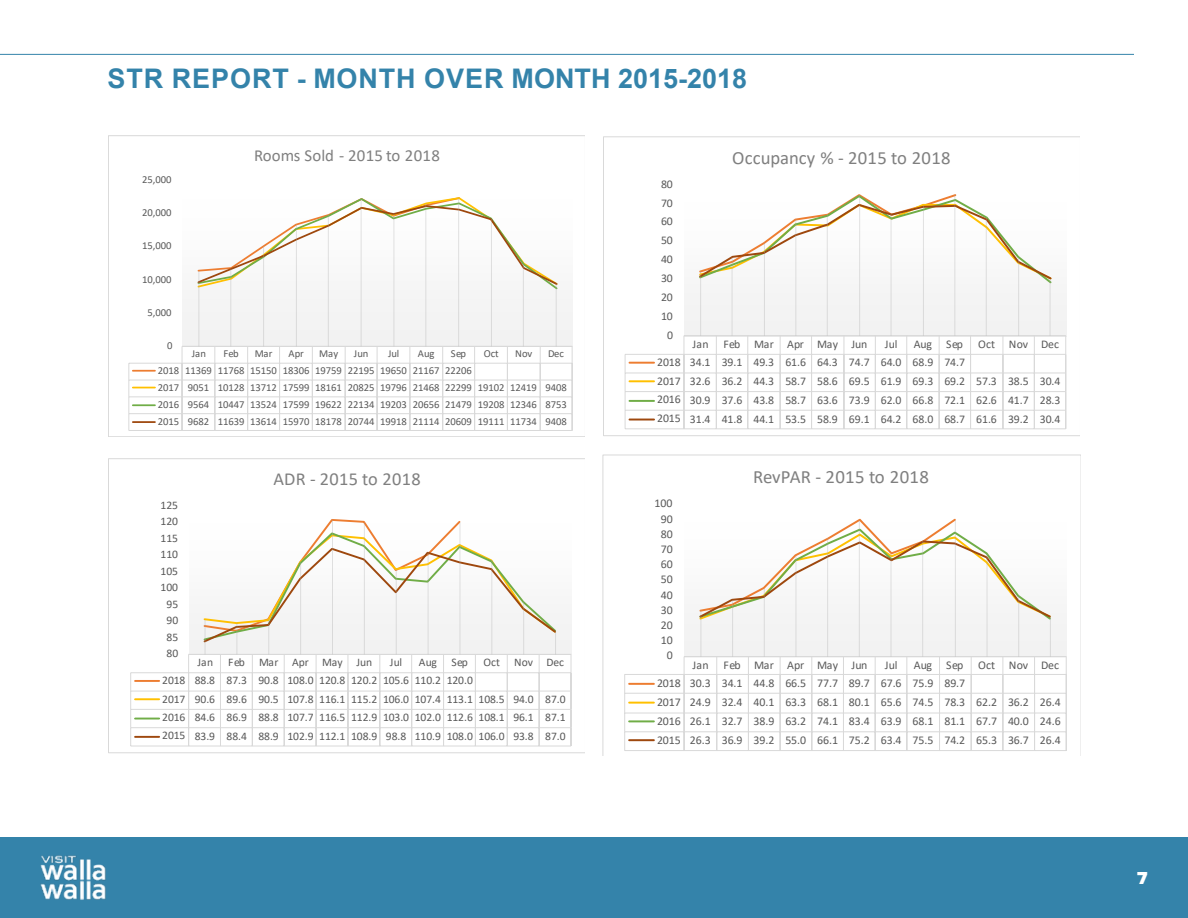
<style>
.page{position:relative;width:1188px;height:918px;background:#fff}
.page>*{position:absolute;margin:0;border:0;box-sizing:border-box;transform-origin:0 0}
.t1{font:700 27px "Arial";letter-spacing:.035em;color:#3483aa}
.t2{font:18.75px "Calibri";letter-spacing:.02em;color:#7f7f7f}
.t3{font:18.6px "Calibri";color:#7f7f7f}
.t4{font:18.3px "Calibri";letter-spacing:.02em;color:#7f7f7f}
.t5{font:900 18px "Proxima Nova";color:#fff}
.t6{font:16.8px "Calibri";letter-spacing:.005em;color:#7f7f7f}
.t7{font:11.85px/18.9px "Calibri";letter-spacing:-.005em;color:#595959}
.t8{font:11.7px/18.8px "Calibri";letter-spacing:-.005em;color:#595959}
.t9{font:11.55px/18.5px "Calibri";letter-spacing:-.005em;color:#595959}
.t10{font:10.65px/17px "Calibri";letter-spacing:-.005em;color:#595959}
</style>
<div class="page">
<div style="left:0;top:837px;width:1188px;height:81px;background:#3483aa"></div>
<hr style="left:0;top:54px;width:1134px;height:1px;background:#3483aa">
<img style="left:40px;top:855px;width:66px;height:45px">
<div style="left:182px;top:180px;width:391px;height:167px;background:#f4f4f4"></div>
<hr style="left:182px;top:346px;width:390px;height:1px;background:#d9d9d9">
<hr style="left:129px;top:363px;width:443px;height:1px;background:#d9d9d9">
<hr style="left:129px;top:380px;width:443px;height:1px;background:#d9d9d9">
<hr style="left:129px;top:396px;width:443px;height:1px;background:#d9d9d9">
<hr style="left:129px;top:413px;width:443px;height:1px;background:#d9d9d9">
<svg style="left:128px;top:363px;width:27px;height:67px"></svg>
<hr style="left:129px;top:430px;width:443px;height:1px;background:#d9d9d9">
<svg style="left:182px;top:347px;width:1px;height:83px"></svg>
<svg style="left:214px;top:347px;width:1px;height:83px"></svg>
<svg style="left:247px;top:347px;width:1px;height:83px"></svg>
<svg style="left:279px;top:347px;width:1px;height:83px"></svg>
<svg style="left:312px;top:347px;width:1px;height:83px"></svg>
<svg style="left:345px;top:347px;width:1px;height:83px"></svg>
<svg style="left:377px;top:347px;width:1px;height:83px"></svg>
<svg style="left:409px;top:347px;width:1px;height:83px"></svg>
<svg style="left:442px;top:347px;width:1px;height:83px"></svg>
<svg style="left:474px;top:347px;width:1px;height:83px"></svg>
<svg style="left:507px;top:347px;width:1px;height:83px"></svg>
<svg style="left:540px;top:347px;width:1px;height:83px"></svg>
<svg style="left:572px;top:346px;width:1px;height:84px"></svg>
<hr style="left:133px;top:421px;width:22px;height:2px;background:#9e480e">
<svg style="left:196px;top:196px;width:363px;height:93px"></svg>
<hr style="left:198px;top:271px;width:1px;height:75px;background:#a6a6a6;opacity:.33">
<hr style="left:230px;top:268px;width:1px;height:78px;background:#a6a6a6;opacity:.33">
<hr style="left:263px;top:245px;width:1px;height:101px;background:#a6a6a6;opacity:.33">
<hr style="left:296px;top:224px;width:1px;height:122px;background:#ddd">
<hr style="left:328px;top:214px;width:1px;height:132px;background:#e0e0e0">
<hr style="left:361px;top:199px;width:1px;height:147px;background:#e6e6e6">
<hr style="left:393px;top:214px;width:1px;height:132px;background:#e7e7e7">
<hr style="left:425px;top:204px;width:1px;height:142px;background:#e5e5e5">
<hr style="left:458px;top:198px;width:1px;height:148px;background:#e0e0e0">
<hr style="left:491px;top:219px;width:1px;height:127px;background:#ddd">
<hr style="left:523px;top:264px;width:1px;height:82px;background:#a6a6a6;opacity:.33">
<hr style="left:556px;top:284px;width:1px;height:62px;background:#a6a6a6;opacity:.33">
<div style="left:108px;top:135px;width:477px;height:301px;border:1px solid #d9d9d9"></div>
<svg style="left:603px;top:136px;width:477px;height:300px"></svg>
<svg style="left:108px;top:458px;width:477px;height:295px"></svg>
<svg style="left:602px;top:455px;width:479px;height:301px"></svg>
<h1 class="t1" style="left:107px;top:60px;width:641px">STR REPORT - MONTH OVER MONTH 2015-2018</h1>
<h3 class="t6" style="left:254px;top:144px;width:187px">Rooms Sold - 2015 to 2018</h3>
<h3 class="t3" style="left:732px;top:145px;width:220px">Occupancy % - 2015 to 2018</h3>
<p class="t10" style="left:142px;top:170px;width:31px">25,000</p>
<p class="t8" style="left:661px;top:174px;width:13px">80</p>
<p class="t8" style="left:661px;top:193px;width:13px">70</p>
<p class="t10" style="left:142px;top:204px;width:31px">20,000</p>
<p class="t8" style="left:661px;top:212px;width:13px">60</p>
<p class="t10" style="left:142px;top:237px;width:31px">15,000</p>
<p class="t8" style="left:661px;top:231px;width:13px">50</p>
<p class="t8" style="left:661px;top:250px;width:13px">40</p>
<p class="t10" style="left:142px;top:270px;width:31px">10,000</p>
<p class="t8" style="left:661px;top:269px;width:13px">30</p>
<p class="t8" style="left:661px;top:287px;width:13px">20</p>
<p class="t10" style="left:148px;top:304px;width:26px">5,000</p>
<p class="t8" style="left:661px;top:306px;width:13px">10</p>
<p class="t10" style="left:167px;top:337px;width:7px">0</p>
<p class="t10" style="left:192px;top:345px;width:16px">Jan</p>
<p class="t10" style="left:223px;top:345px;width:17px">Feb</p>
<p class="t10" style="left:255px;top:345px;width:19px">Mar</p>
<p class="t10" style="left:289px;top:345px;width:17px">Apr</p>
<p class="t10" style="left:319px;top:345px;width:21px">May</p>
<p class="t10" style="left:354px;top:345px;width:16px">Jun</p>
<p class="t10" style="left:388px;top:345px;width:13px">Jul</p>
<p class="t10" style="left:418px;top:345px;width:18px">Aug</p>
<p class="t10" style="left:451px;top:345px;width:17px">Sep</p>
<p class="t10" style="left:484px;top:345px;width:17px">Oct</p>
<p class="t10" style="left:515px;top:345px;width:19px">Nov</p>
<p class="t10" style="left:548px;top:345px;width:18px">Dec</p>
<p class="t10" style="left:158px;top:362px;width:411px">2018 11369 11768 15150 18306 19759 22195 19650 21167 22206<br>2017 9051 10128 13712 17599 18161 20825 19796 21468 22299 19102 12419 9408<br>2016 9564 10447 13524 17599 19622 22134 19203 20656 21479 19208 12346 8753<br>2015 9682 11639 13614 15970 18178 20744 19918 21114 20609 19111 11734 9408</p>
<p class="t8" style="left:667px;top:325px;width:7px">0</p>
<p class="t8" style="left:693px;top:334px;width:17px">Jan</p>
<p class="t8" style="left:723px;top:334px;width:145px">Feb Mar Apr May Jun</p>
<p class="t8" style="left:885px;top:334px;width:14px">Jul</p>
<p class="t8" style="left:914px;top:334px;width:51px">Aug Sep</p>
<p class="t8" style="left:978px;top:334px;width:82px">Oct Nov Dec</p>
<p class="t8" style="left:657px;top:353px;width:405px">2018 34.1 39.1 49.3 61.6 64.3 74.7 64.0 68.9 74.7<br>2017 32.6 36.2 44.3 58.7 58.6 69.5 61.9 69.3 69.2 57.3 38.5 30.4<br>2016 30.9 37.6 43.8 58.7 63.6 73.9 62.0 66.8 72.1 62.6 41.7 28.3<br>2015 31.4 41.8 44.1 53.5 58.9 69.1 64.2 68.0 68.7 61.6 39.2 30.4</p>
<h3 class="t4" style="left:273px;top:466px;width:149px">ADR - 2015 to 2018</h3>
<h2 class="t2" style="left:753px;top:464px;width:177px">RevPAR - 2015 to 2018</h2>
<p class="t9" style="left:161px;top:495px;width:19px">125</p>
<p class="t7" style="left:655px;top:494px;width:19px">100</p>
<p class="t9" style="left:161px;top:512px;width:19px">120</p>
<p class="t7" style="left:661px;top:509px;width:13px">90</p>
<p class="t9" style="left:161px;top:528px;width:19px">115</p>
<p class="t7" style="left:661px;top:524px;width:13px">80</p>
<p class="t9" style="left:161px;top:545px;width:19px">110</p>
<p class="t7" style="left:661px;top:539px;width:13px">70</p>
<p class="t9" style="left:161px;top:562px;width:19px">105</p>
<p class="t9" style="left:161px;top:578px;width:19px">100</p>
<p class="t9" style="left:167px;top:595px;width:13px">95</p>
<p class="t7" style="left:661px;top:555px;width:13px">60</p>
<p class="t7" style="left:661px;top:570px;width:13px">50</p>
<p class="t7" style="left:661px;top:585px;width:13px">40</p>
<p class="t7" style="left:661px;top:600px;width:13px">30</p>
<p class="t9" style="left:167px;top:611px;width:13px">90</p>
<p class="t7" style="left:661px;top:615px;width:13px">20</p>
<p class="t9" style="left:167px;top:628px;width:13px">85</p>
<p class="t7" style="left:661px;top:631px;width:13px">10</p>
<p class="t9" style="left:167px;top:644px;width:13px">80</p>
<p class="t9" style="left:197px;top:653px;width:17px">Jan</p>
<p class="t9" style="left:228px;top:653px;width:145px">Feb Mar Apr May Jun</p>
<p class="t9" style="left:390px;top:653px;width:14px">Jul</p>
<p class="t9" style="left:419px;top:653px;width:51px">Aug Sep</p>
<p class="t9" style="left:484px;top:653px;width:82px">Oct Nov Dec</p>
<p class="t9" style="left:162px;top:671px;width:405px">2018 88.8 87.3 90.8 108.0 120.8 120.2 105.6 110.2 120.0<br>2017 90.6 89.6 90.5 107.8 116.1 115.2 106.0 107.4 113.1 108.5 94.0 87.0<br>2016 84.6 86.9 88.8 107.7 116.5 112.9 103.0 102.0 112.6 108.1 96.1 87.1<br>2015 83.9 88.4 88.9 102.9 112.1 108.9 98.8 110.9 108.0 106.0 93.8 87.0</p>
<p class="t7" style="left:667px;top:646px;width:8px">0</p>
<p class="t7" style="left:693px;top:655px;width:176px">Jan Feb Mar Apr May Jun</p>
<p class="t7" style="left:885px;top:655px;width:14px">Jul</p>
<p class="t7" style="left:914px;top:655px;width:51px">Aug Sep</p>
<p class="t7" style="left:978px;top:655px;width:82px">Oct Nov Dec</p>
<p class="t7" style="left:657px;top:673px;width:405px">2018 30.3 34.1 44.8 66.5 77.7 89.7 67.6 75.9 89.7<br>2017 24.9 32.4 40.1 63.3 68.1 80.1 65.6 74.5 78.3 62.2 36.2 26.4<br>2016 26.1 32.7 38.9 63.2 74.1 83.4 63.9 68.1 81.1 67.7 40.0 24.6<br>2015 26.3 36.9 39.2 55.0 66.1 75.2 63.4 75.5 74.2 65.3 36.7 26.4</p>
<h3 class="t5" style="left:1137px;top:864px;width:12px">7</h3>
</div>
